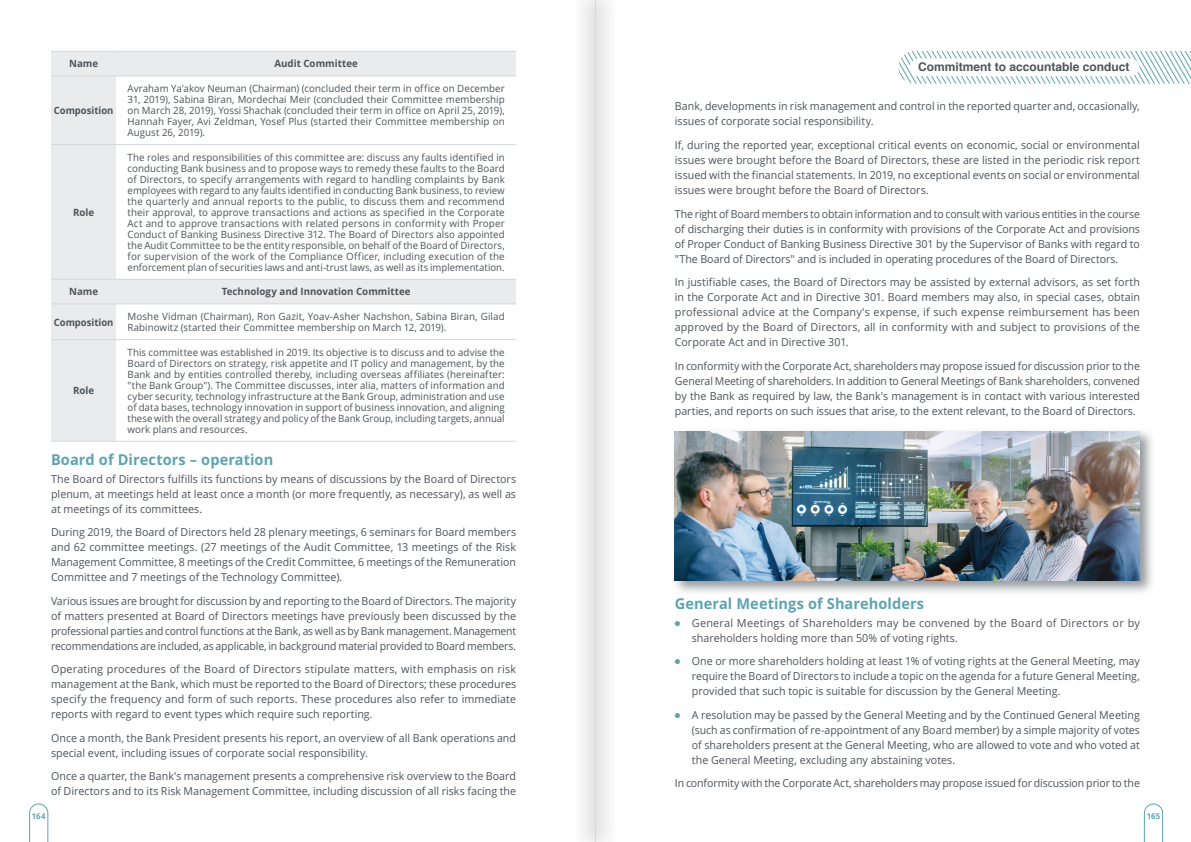
<style>
.page{position:relative;width:1191px;height:842px;background:#fff}
.page>*{position:absolute;margin:0;border:0;box-sizing:border-box;transform-origin:0 0}
.t1{font:700 15px "Open Sans Hebrew";letter-spacing:.005em;color:#5ea3b1}
.t2{font:700 12px "Helvetica";color:#4d545a}
.t3{font:11px/15px "Open Sans Hebrew";color:#4d545a;text-align:justify}
.t4{font:11px/15px "Open Sans Hebrew";color:#4d545a;text-align:justify;scale:.96 1}
.t5{font:11px/15px "Open Sans Hebrew";color:#4d545a;text-align:justify;scale:.95 1}
.t6{font:10px/11px "Open Sans Hebrew";letter-spacing:.01em;color:#4d545a;text-align:justify}
.t7{font:700 10px "Open Sans Hebrew";color:#4d545a}
.t8{font:700 10px "Open Sans Hebrew";color:#4d545a;scale:.95 1}
.t9{font:700 8px "Open Sans Hebrew";letter-spacing:.015em;color:#5ea3b1}
.s1{font-family:"Sucariot MF";font-weight:500;font-size:7px;color:#5ea3b1}
</style>
<div class="page">
<svg style="left:1144px;top:804px;width:18px;height:38px"></svg>
<svg style="left:29px;top:804px;width:19px;height:38px"></svg>
<svg style="left:898px;top:51px;width:293px;height:33px"></svg>
<div style="left:909px;top:58px;width:230px;height:18px;background:#fff;border-radius:9px"></div>
<div style="left:51px;top:51px;width:65px;height:25px;background:#e9ebed"></div>
<div style="left:116px;top:51px;width:400px;height:25px;background:#e9ebed"></div>
<div style="left:51px;top:279px;width:65px;height:25px;background:#e9ebed"></div>
<div style="left:116px;top:279px;width:400px;height:25px;background:#e9ebed"></div>
<div style="left:51px;top:76px;width:65px;height:69px;background:#e9ebed"></div>
<div style="left:51px;top:145px;width:65px;height:134px;background:#e9ebed"></div>
<div style="left:51px;top:304px;width:65px;height:36px;background:#e9ebed"></div>
<div style="left:51px;top:340px;width:65px;height:101px;background:#e9ebed"></div>
<hr style="left:51px;top:51px;width:65px;height:1px;background:#d5d8dc">
<hr style="left:51px;top:76px;width:65px;height:1px;background:#d5d8dc">
<hr style="left:51px;top:144px;width:65px;height:1px;background:#d5d8dc">
<hr style="left:51px;top:279px;width:65px;height:1px;background:#d5d8dc">
<hr style="left:51px;top:304px;width:65px;height:1px;background:#d5d8dc">
<hr style="left:51px;top:339px;width:65px;height:1px;background:#d5d8dc">
<hr style="left:51px;top:441px;width:65px;height:1px;background:#d5d8dc">
<hr style="left:116px;top:144px;width:400px;height:1px;background:#d5d8dc">
<hr style="left:116px;top:279px;width:400px;height:1px;background:#d5d8dc">
<hr style="left:116px;top:304px;width:400px;height:1px;background:#d5d8dc">
<hr style="left:116px;top:51px;width:400px;height:1px;background:#d5d8dc">
<hr style="left:116px;top:76px;width:400px;height:1px;background:#d5d8dc">
<hr style="left:116px;top:339px;width:400px;height:1px;background:#d5d8dc">
<hr style="left:116px;top:441px;width:400px;height:1px;background:#d5d8dc">
<div style="left:671px;top:428px;width:484px;height:168px;background:#4d545a;opacity:.6"></div>
<img style="left:675px;top:432px;width:465px;height:148px">
<div style="left:573px;top:0;width:45px;height:842px;background:#231f20;opacity:.6"></div>
<hr style="left:595px;top:0;width:1px;height:842px;background:#d5d8dc">
<p class="t7" style="left:69px;top:58px;width:31px">Name</p>
<p class="t7" style="left:274px;top:58px;width:85px">Audit Committee</p>
<p class="t8" style="left:54px;top:105px;width:64px">Composition</p>
<p class="t6" style="left:128px;top:83px;width:379px">Avraham Ya'akov Neuman (Chairman) (concluded their term in office on December 31, 2019), Sabina Biran, Mordechai Meir (concluded their Committee membership on March 28, 2019), Yossi Shachak (concluded their term in office on April 25, 2019), Hannah Fayer, Avi Zeldman, Yosef Plus (started their Committee membership on August 26, 2019).</p>
<p class="t7" style="left:73px;top:206px;width:23px">Role</p>
<p class="t6" style="left:128px;top:152px;width:379px">The roles and responsibilities of this committee are: discuss any faults identified in conducting Bank business and to propose ways to remedy these faults to the Board of Directors, to specify arrangements with regard to handling complaints by Bank employees with regard to any faults identified in conducting Bank business, to review the quarterly and annual reports to the public, to discuss them and recommend their approval, to approve transactions and actions as specified in the Corporate Act and to approve transactions with related persons in conformity with Proper Conduct of Banking Business Directive 312. The Board of Directors also appointed the Audit Committee to be the entity responsible, on behalf of the Board of Directors, for supervision of the work of the Compliance Officer, including execution of the enforcement plan of securities laws and anti-trust laws, as well as its implementation.</p>
<p class="t7" style="left:69px;top:286px;width:31px">Name</p>
<p class="t7" style="left:222px;top:286px;width:190px">Technology and Innovation Committee</p>
<p class="t8" style="left:54px;top:316px;width:64px">Composition</p>
<p class="t6" style="left:128px;top:311px;width:378px">Moshe Vidman (Chairman), Ron Gazit, Yoav-Asher Nachshon, Sabina Biran, Gilad<br>Rabinowitz (started their Committee membership on March 12, 2019).</p>
<p class="t6" style="left:128px;top:347px;width:379px">This committee was established in 2019. Its objective is to discuss and to advise the Board of Directors on strategy, risk appetite and IT policy and management, by the Bank and by entities controlled thereby, including overseas affiliates (hereinafter: "the Bank Group"). The Committee discusses, inter alia, matters of information and cyber security, technology infrastructure at the Bank Group, administration and use of data bases, technology innovation in support of business innovation, and aligning these with the overall strategy and policy of the Bank Group, including targets, annual work plans and resources.</p>
<h5 class="t1" style="left:51px;top:451px;width:224px">Board of Directors – operation</h5>
<p class="t7" style="left:73px;top:385px;width:23px">Role</p>
<p class="t3" style="left:51px;top:472px;width:466px">The Board of Directors fulfills its functions by means of discussions by the Board of Directors plenum, at meetings held at least once a month (or more frequently, as necessary), as well as at meetings of its committees.</p>
<p class="t3" style="left:51px;top:525px;width:466px">During 2019, the Board of Directors held 28 plenary meetings, 6 seminars for Board members and 62 committee meetings. (27 meetings of the Audit Committee, 13 meetings of the Risk Management Committee, 8 meetings of the Credit Committee, 6 meetings of the Remuneration Committee and 7 meetings of the Technology Committee).</p>
<p class="t3" style="left:51px;top:594px;width:466px">Various issues are brought for discussion by and reporting to the Board of Directors. The majority of matters presented at Board of Directors meetings have previously been discussed by the professional parties and control functions at the Bank, as well as by Bank management. Management recommendations are included, as applicable, in background material provided to Board members.</p>
<p class="t3" style="left:51px;top:662px;width:466px">Operating procedures of the Board of Directors stipulate matters, with emphasis on risk management at the Bank, which must be reported to the Board of Directors; these procedures specify the frequency and form of such reports. These procedures also refer to immediate reports with regard to event types which require such reporting.</p>
<p class="t3" style="left:51px;top:731px;width:466px">Once a month, the Bank President presents his report, an overview of all Bank operations and special event, including issues of corporate social responsibility.</p>
<p class="t3" style="left:51px;top:769px;width:466px">Once a quarter, the Bank's management presents a comprehensive risk overview to the Board of Directors and to its Risk Management Committee, including discussion of all risks facing the</p>
<p class="t2" style="left:918px;top:58px;width:213px">Commitment to accountable conduct</p>
<p class="t3" style="left:675px;top:99px;width:466px">Bank, developments in risk management and control in the reported quarter and, occasionally, issues of corporate social responsibility.</p>
<p class="t3" style="left:675px;top:138px;width:466px">If, during the reported year, exceptional critical events on economic, social or environmental issues were brought before the Board of Directors, these are listed in the periodic risk report issued with the financial statements. In 2019, no exceptional events on social or environmental issues were brought before the Board of Directors.</p>
<p class="t5" style="left:675px;top:206px;width:491px">The right of Board members to obtain information and to consult with various entities in the course of discharging their duties is in conformity with provisions of the Corporate Act and provisions of Proper Conduct of Banking Business Directive 301 by the Supervisor of Banks with regard to "The Board of Directors" and is included in operating procedures of the Board of Directors.</p>
<p class="t3" style="left:675px;top:275px;width:466px">In justifiable cases, the Board of Directors may be assisted by external advisors, as set forth in the Corporate Act and in Directive 301. Board members may also, in special cases, obtain professional advice at the Company's expense, if such expense reimbursement has been approved by the Board of Directors, all in conformity with and subject to provisions of the Corporate Act and in Directive 301.</p>
<p class="t4" style="left:675px;top:358px;width:486px">In conformity with the Corporate Act, shareholders may propose issued for discussion prior to the General Meeting of shareholders. In addition to General Meetings of Bank shareholders, convened by the Bank as required by law, the Bank's management is in contact with various interested parties, and reports on such issues that arise, to the extent relevant, to the Board of Directors.</p>
<h5 class="t1" style="left:675px;top:595px;width:251px">General Meetings of Shareholders</h5>
<p class="t3" style="left:692px;top:615px;width:449px;text-indent:-17px"><span class="s1">#</span> General Meetings of Shareholders may be convened by the Board of Directors or by shareholders holding more than 50% of voting rights.</p>
<p class="t3" style="left:692px;top:654px;width:449px;text-indent:-17px"><span class="s1">#</span> One or more shareholders holding at least 1% of voting rights at the General Meeting, may require the Board of Directors to include a topic on the agenda for a future General Meeting, provided that such topic is suitable for discussion by the General Meeting.</p>
<p class="t3" style="left:692px;top:707px;width:449px;text-indent:-17px"><span class="s1">#</span> A resolution may be passed by the General Meeting and by the Continued General Meeting (such as confirmation of re-appointment of any Board member) by a simple majority of votes of shareholders present at the General Meeting, who are allowed to vote and who voted at the General Meeting, excluding any abstaining votes.</p>
<p class="t4" style="left:675px;top:776px;width:486px">In conformity with the Corporate Act, shareholders may propose issued for discussion prior to the</p>
<p class="t9" style="left:32px;top:811px;width:15px">164</p>
<p class="t9" style="left:1146px;top:811px;width:15px">165</p>
</div>
